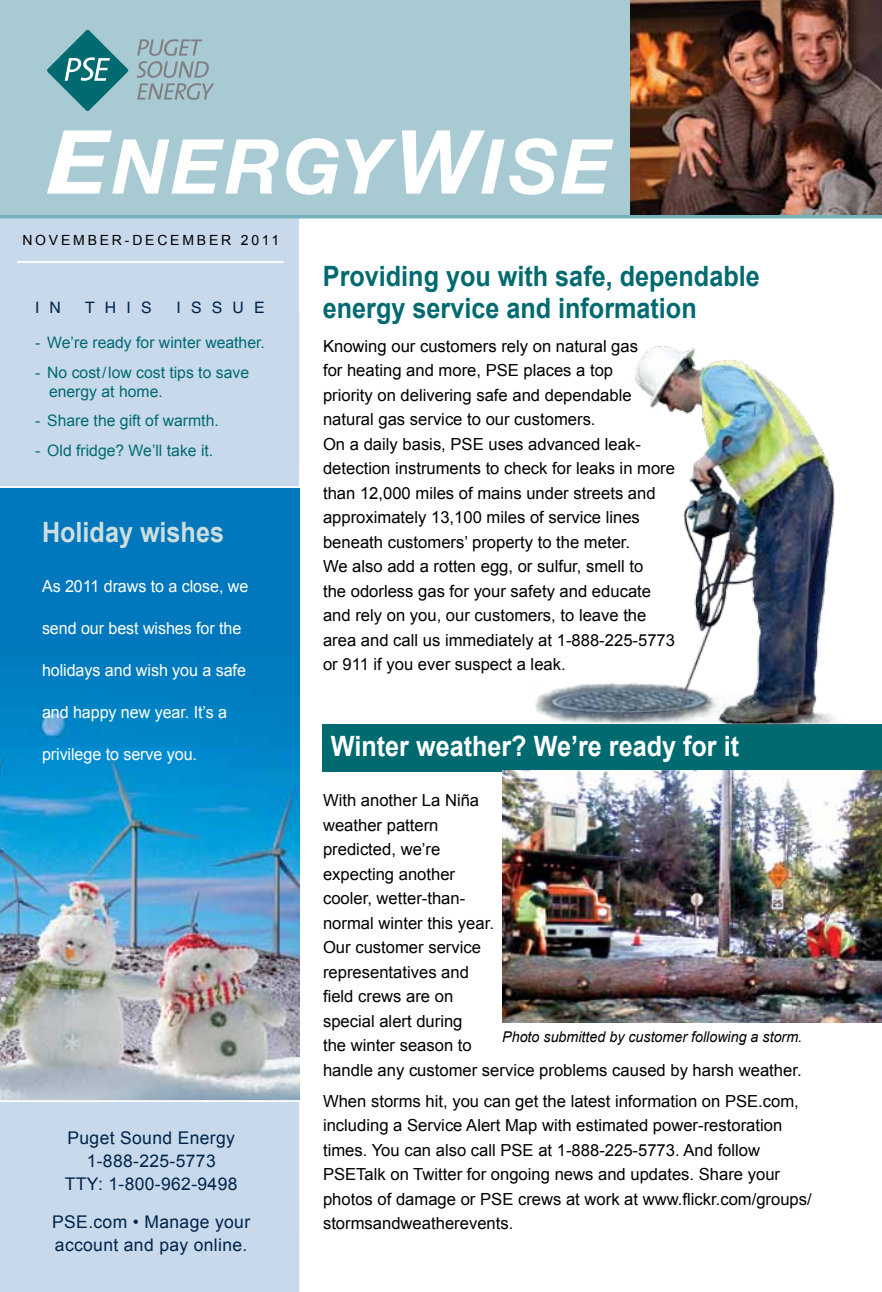
<style>
.page{position:relative;width:882px;height:1292px;background:#fff}
.page>*{position:absolute;margin:0;border:0;box-sizing:border-box;transform-origin:0 0}
.t1{font:700 28px/31.5px "Arial";color:#006a71;scale:.9 1}
.t2{font:700 28px "Arial";color:#fff;scale:.9 1}
.t3{font:700 28px "Arial";color:#cddede;scale:.9 1}
.t4{font:17.5px/22.8px "Arial";letter-spacing:.02em;color:#00234b;text-align:center}
.t5{font:16.62px/24.5px "Arial";color:#000}
.t6{font:16.62px "Arial";letter-spacing:-.005em;color:#fff}
.t7{font:15.75px/19.2px "Arial";color:#006a71}
.t8{font:15.75px "Helvetica";letter-spacing:.65em;color:#00234b}
.t9{font:italic 14.88px "Arial";color:#000;scale:.96 1}
.t10{font:14px "Arial";letter-spacing:.2em;color:#000}
</style>
<div class="page">
<div style="left:323px;top:724px;width:559px;height:47px;background:#006a71"></div>
<img style="left:535px;top:346px;width:301px;height:380px">
<div style="left:0;top:215px;width:299px;height:1076px;background:#c7d9ea"></div>
<div style="left:0;top:0;width:882px;height:216px;background:#a8cad3"></div>
<img style="left:631px;top:0;width:251px;height:215px">
<hr style="left:17px;top:261px;width:267px;height:2px;background:#fff">
<svg style="left:137px;top:39px;width:77px;height:61px"></svg>
<svg style="left:47px;top:30px;width:82px;height:81px"></svg>
<svg style="left:47px;top:130px;width:567px;height:65px"></svg>
<img style="left:0;top:488px;width:299px;height:612px">
<img style="left:502px;top:770px;width:380px;height:252px">
<hr style="left:0;top:1100px;width:299px;height:2px;background:#fff">
<hr style="left:0;top:486px;width:300px;height:2px;background:#fff">
<hr style="left:0;top:215px;width:882px;height:3px;background:#76b0bd">
<p class="t10" style="left:22px;top:232px;width:258px">No vem be r-De cem be r 2011</p>
<p class="t8" style="left:35px;top:299px;width:27px">I N</p>
<p class="t8" style="left:85px;top:299px;width:68px">THIS</p>
<p class="t8" style="left:176px;top:299px;width:90px">ISSUE</p>
<p class="t7" style="left:35px;top:333px;width:231px">- We’re ready for winter weather.</p>
<p class="t7" style="left:49px;top:362px;width:202px;text-indent:-14px">- No cost/low cost tips to save energy at home.</p>
<p class="t7" style="left:35px;top:411px;width:185px">- Share the gift of warmth.</p>
<p class="t7" style="left:35px;top:440px;width:180px">- Old fridge? We’ll take it.</p>
<h1 class="t3" style="left:42px;top:516px;width:204px">Holiday wishes</h1>
<p class="t6" style="left:42px;top:576px;width:208px">As 2011 draws to a close, we</p>
<p class="t6" style="left:42px;top:618px;width:201px">send our best wishes for the</p>
<p class="t6" style="left:42px;top:660px;width:205px">holidays and wish you a safe</p>
<p class="t6" style="left:42px;top:702px;width:187px">and happy new year. It’s a</p>
<p class="t6" style="left:42px;top:744px;width:157px">privilege to serve you.</p>
<p class="t4" style="left:65px;top:1126px;width:174px">Puget Sound Energy<br>1-888-225-5773<br>TTY: 1-800-962-9498</p>
<p class="t4" style="left:52px;top:1210px;width:200px;text-align:left">PSE.com • Manage your account and pay online.</p>
<h1 class="t1" style="left:323px;top:261px;width:487px">Providing you with safe, dependable energy service and information</h1>
<p class="t5" style="left:323px;top:334px;width:354px">Knowing our customers rely on natural gas<br>for heating and more, PSE places a top<br>priority on delivering safe and dependable natural gas service to our customers.<br>On a daily basis, PSE uses advanced leak&shy;detection instruments to check for leaks in more than 12,000 miles of mains under streets and approximately 13,100 miles of service lines beneath customers’ property to the meter.<br>We also add a rotten egg, or sulfur, smell to<br>the odorless gas for your safety and educate and rely on you, our customers, to leave the area and call us immediately at 1-888-225-5773 or 911 if you ever suspect a leak.</p>
<h1 class="t2" style="left:331px;top:730px;width:455px">Winter weather? We’re ready for it</h1>
<p class="t5" style="left:323px;top:788px;width:480px">With another La Niña<br>weather pattern<br>predicted, we’re<br>expecting another<br>cooler, wetter-than-<br>normal winter this year.<br>Our customer service<br>representatives and<br>field crews are on<br>special alert during<br>the winter season to<br>handle any customer service problems caused by harsh weather.</p>
<p class="t5" style="left:323px;top:1088px;width:490px">When storms hit, you can get the latest information on PSE.com, including a Service Alert Map with estimated power-restoration times. You can also call PSE at 1-888-225-5773. And follow PSETalk on Twitter for ongoing news and updates. Share your photos of damage or PSE crews at work at www.flickr.com/groups/ stormsandweatherevents.</p>
<p class="t9" style="left:502px;top:1028px;width:314px">Photo submitted by customer following a storm.</p>
</div>
